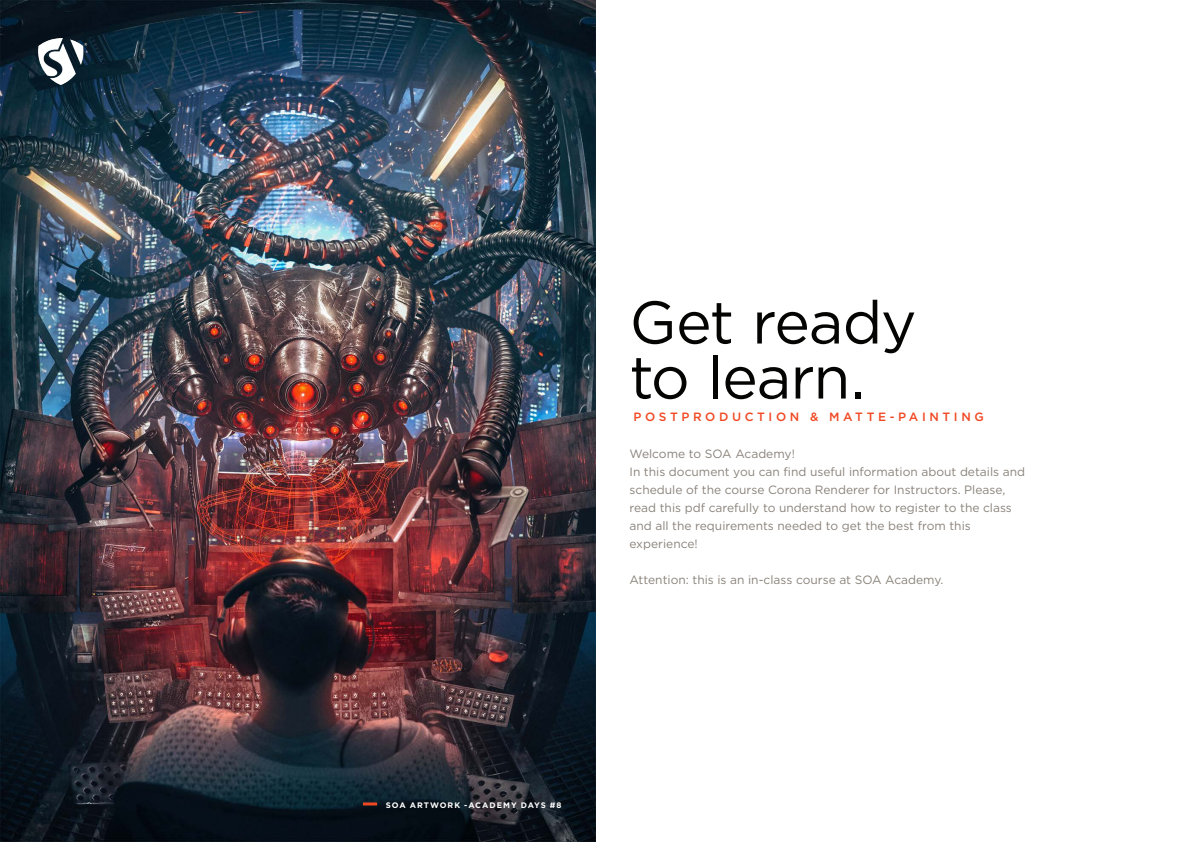
<style>
.page{position:relative;width:1191px;height:842px;background:#fff}
.page>*{position:absolute;margin:0;border:0;box-sizing:border-box;transform-origin:0 0}
.t1{font:60px "Gotham HTF";letter-spacing:-.02em;color:#040503}
.t2{font:12px/18px "Gotham HTF";color:#8a827a}
.t3{font:500 12px "Gotham HTF";letter-spacing:.3em;color:#f04822}
.t4{font:700 8px "Gotham HTF";letter-spacing:.115em;color:#fff}
</style>
<div class="page">
<img style="left:0;top:0;width:595px;height:842px">
<img style="left:38px;top:39px;width:51px;height:45px">
<hr style="left:363px;top:802px;width:14px;height:3px;background:#f04822">
<p class="t1" style="left:629px;top:289px;width:288px">Get ready</p>
<p class="t1" style="left:629px;top:344px;width:237px">to learn.</p>
<p class="t3" style="left:633px;top:410px;width:352px">POSTPRODUCTION &amp; MATTE-PAINTING</p>
<p class="t2" style="left:629px;top:445px;width:167px">Welcome to SOA Academy!</p>
<p class="t2" style="left:629px;top:463px;width:397px">In this document you can find useful information about details and schedule of the course Corona Renderer for Instructors. Please, read this pdf carefully to understand how to register to the class and all the requirements needed to get the best from this</p>
<p class="t2" style="left:629px;top:535px;width:70px">experience!</p>
<p class="t2" style="left:629px;top:571px;width:315px">Attention: this is an in-class course at SOA Academy.</p>
<p class="t4" style="left:386px;top:800px;width:177px">SOA ARTWORK -ACADEMY DAYS #8</p>
</div>
